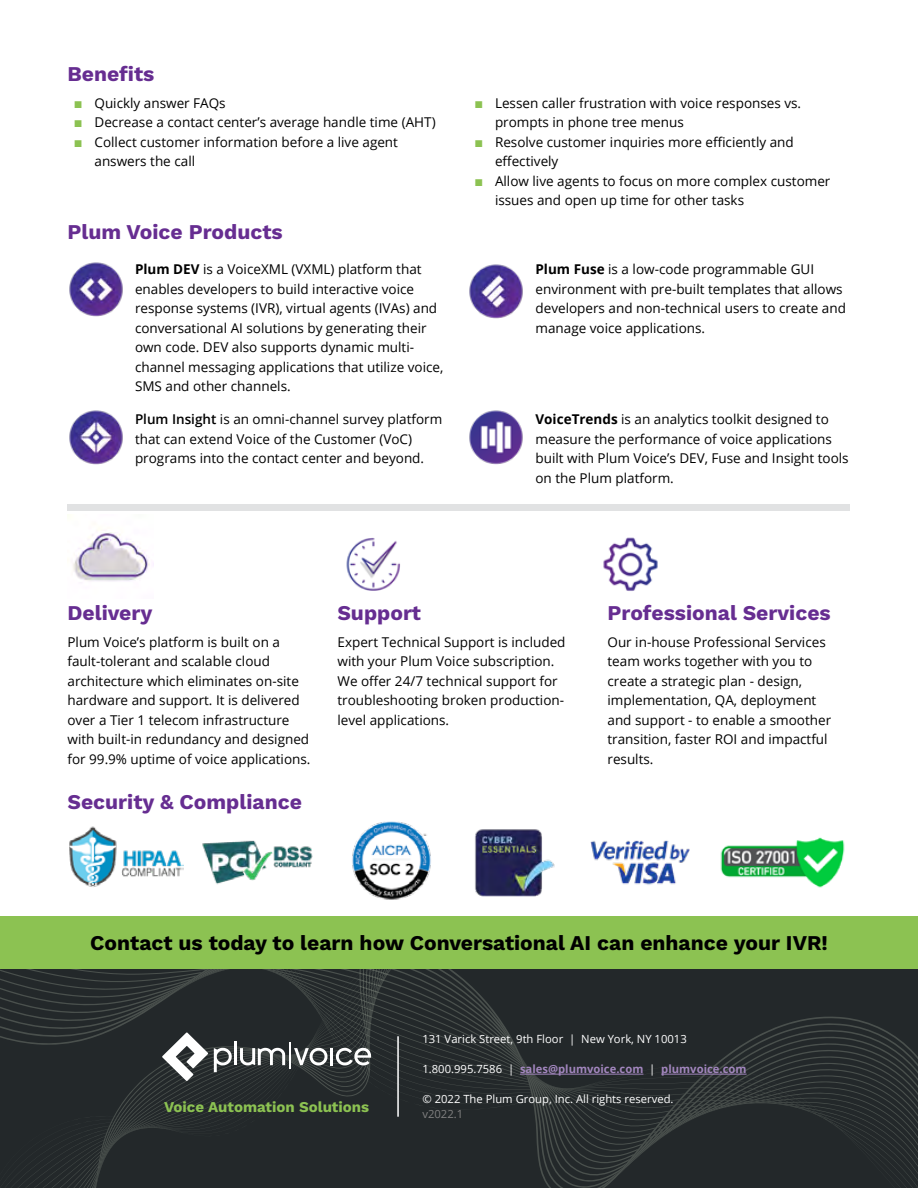
<style>
.page{position:relative;width:918px;height:1188px;background:#fff}
.page>*{position:absolute;margin:0;border:0;box-sizing:border-box;transform-origin:0 0}
.t1{font:700 21px "Work Sans";color:#662d91}
.t2{font:700 21px "Work Sans";color:#000}
.t3{font:700 15px "Work Sans";color:#8cc252}
.t4{font:13.5px/19.5px "Open Sans";color:#000}
.t5{font:11.25px "Open Sans";color:#fff}
.t6{font:700 11.25px "Open Sans";color:#a286be}
.t7{font:11.25px "Open Sans";color:#808080}
.s1{font-family:"Work Sans";color:#8cc252}
.s2{font-weight:700}
.s3{font-weight:600}
.s4{font-weight:400;color:#fff}
</style>
<div class="page">
<svg style="left:572px;top:969px;width:346px;height:219px;background:#262b2d"></svg>
<svg style="left:0;top:969px;width:530px;height:219px;background:#262b2d"></svg>
<svg style="left:162px;top:1032px;width:46px;height:49px"></svg>
<svg style="left:214px;top:1048px;width:18px;height:24px"></svg>
<hr style="left:234px;top:1041px;width:3px;height:24px;background:#fff">
<svg style="left:240px;top:1042px;width:88px;height:27px"></svg>
<hr style="left:330px;top:1048px;width:3px;height:17px;background:#fff">
<svg style="left:336px;top:1048px;width:35px;height:17px"></svg>
<hr style="left:397px;top:1036px;width:2px;height:81px;background:#fff">
<hr style="left:520px;top:1074px;width:123px;height:1px;background:#a286be">
<hr style="left:661px;top:1074px;width:86px;height:1px;background:#a286be">
<div style="left:0;top:916px;width:918px;height:53px;background:#8cc252"></div>
<img style="left:475px;top:829px;width:80px;height:68px">
<img style="left:69px;top:826px;width:115px;height:61px">
<img style="left:202px;top:840px;width:111px;height:45px">
<img style="left:352px;top:821px;width:79px;height:79px">
<img style="left:590px;top:840px;width:100px;height:45px">
<img style="left:720px;top:837px;width:125px;height:51px">
<img style="left:67px;top:515px;width:83px;height:66px">
<img style="left:603px;top:537px;width:55px;height:54px">
<img style="left:346px;top:538px;width:54px;height:53px">
<img style="left:469px;top:264px;width:54px;height:55px">
<img style="left:469px;top:410px;width:54px;height:55px">
<img style="left:69px;top:262px;width:54px;height:55px">
<img style="left:69px;top:410px;width:54px;height:55px">
<div style="left:68px;top:505px;width:782px;height:6px;background:#e1e2e3"></div>
<h1 class="t1" style="left:68px;top:62px;width:88px">Benefits</h1>
<p class="t4" style="left:74px;top:93px;width:153px"><span class="s1">▪</span> Quickly answer FAQs</p>
<p class="t4" style="left:74px;top:112px;width:363px"><span class="s1">▪</span> Decrease a contact center’s average handle time (AHT)</p>
<p class="t4" style="left:94px;top:132px;width:305px;text-indent:-20px"><span class="s1">▪</span> Collect customer information before a live agent answers the call</p>
<h1 class="t1" style="left:68px;top:220px;width:217px">Plum Voice Products</h1>
<p class="t4" style="left:135px;top:259px;width:310px"><span class="s2">Plum DEV</span> is a VoiceXML (VXML) platform that enables developers to build interactive voice response systems (IVR), virtual agents (IVAs) and conversational AI solutions by generating their own code. DEV also supports dynamic multi&shy;channel messaging applications that utilize voice, SMS and other channels.</p>
<p class="t4" style="left:135px;top:409px;width:309px"><span class="s3">Plum Insight</span> is an omni-channel survey platform that can extend Voice of the Customer (VoC) programs into the contact center and beyond.</p>
<p class="t4" style="left:495px;top:93px;width:308px;text-indent:-20px"><span class="s1">▪</span> Lessen caller frustration with voice responses vs. prompts in phone tree menus</p>
<p class="t4" style="left:495px;top:132px;width:300px;text-indent:-20px"><span class="s1">▪</span> Resolve customer inquiries more efficiently and effectively</p>
<p class="t4" style="left:495px;top:171px;width:337px;text-indent:-20px"><span class="s1">▪</span> Allow live agents to focus on more complex customer issues and open up time for other tasks</p>
<p class="t4" style="left:536px;top:259px;width:312px"><span class="s2">Plum Fuse</span> is a low-code programmable GUI environment with pre-built templates that allows developers and non-technical users to create and manage voice applications.</p>
<p class="t4" style="left:536px;top:409px;width:315px"><span class="s2">VoiceTrends</span> is an analytics toolkit designed to measure the performance of voice applications built with Plum Voice’s DEV, Fuse and Insight tools on the Plum platform.</p>
<h1 class="t1" style="left:68px;top:601px;width:87px">Delivery</h1>
<p class="t4" style="left:68px;top:632px;width:245px">Plum Voice’s platform is built on a fault-tolerant and scalable cloud architecture which eliminates on-site hardware and support. It is delivered over a Tier 1 telecom infrastructure with built-in redundancy and designed for 99.9% uptime of voice applications.</p>
<h1 class="t1" style="left:68px;top:789px;width:236px">Security &amp; Compliance</h1>
<h1 class="t1" style="left:338px;top:601px;width:85px">Support</h1>
<p class="t4" style="left:338px;top:632px;width:230px">Expert Technical Support is included with your Plum Voice subscription.<br>We offer 24/7 technical support for troubleshooting broken production&shy;level applications.</p>
<h1 class="t1" style="left:608px;top:601px;width:225px">Professional Services</h1>
<p class="t4" style="left:608px;top:632px;width:225px">Our in-house Professional Services team works together with you to create a strategic plan - design, implementation, QA, deployment and support - to enable a smoother transition, faster ROI and impactful results.</p>
<h1 class="t2" style="left:90px;top:931px;width:739px">Contact us today to learn how Conversational AI can enhance your IVR!</h1>
<p class="t3" style="left:164px;top:1098px;width:207px">Voice Automation Solutions</p>
<p class="t5" style="left:422px;top:1032px;width:266px">131 Varick Street, 9th Floor | New York, NY 10013</p>
<p class="t6" style="left:422px;top:1061px;width:326px"><span class="s4">1.800.995.7586 |</span> sales@plumvoice.com <span class="s4">|</span> plumvoice.com</p>
<p class="t5" style="left:422px;top:1091px;width:253px">© 2022 The Plum Group, Inc. All rights reserved.</p>
<p class="t7" style="left:422px;top:1106px;width:42px">v2022.1</p>
</div>
